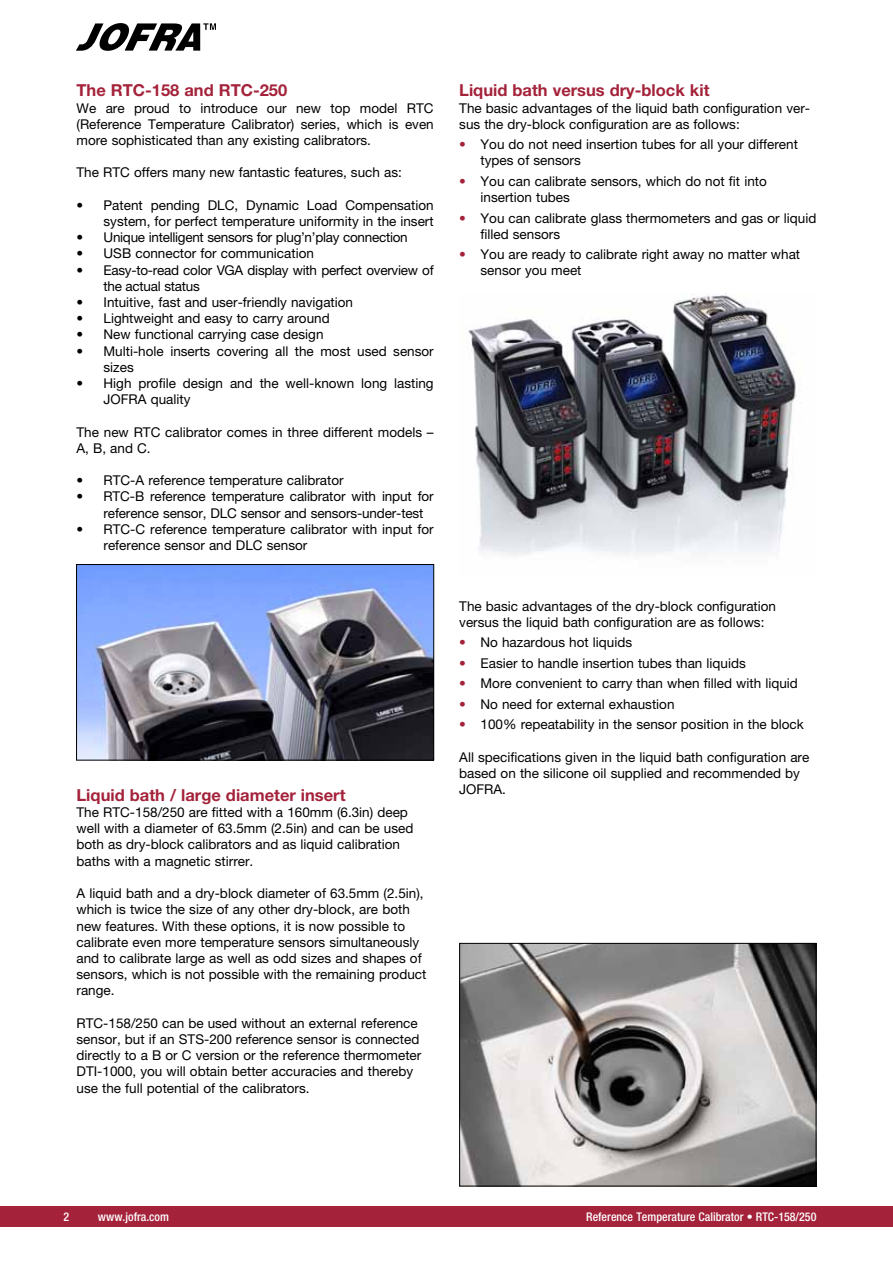
<style>
.page{position:relative;width:893px;height:1263px;background:#fff}
.page>*{position:absolute;margin:0;border:0;box-sizing:border-box;transform-origin:0 0}
.t1{font:700 16.5px "Helvetica Neue";color:#a4223a}
.t2{font:13.5px/16.2px "Helvetica Neue";color:#000}
.t3{font:13.5px/16.2px "Helvetica Neue";letter-spacing:-.02em;color:#000}
.t4{font:500 condensed 12px "Helvetica Neue";color:#fff}
.s1{color:#a4223a}
</style>
<div class="page">
<div style="left:0;top:1206px;width:893px;height:20px;background:#a4223a"></div>
<svg style="left:76px;top:23px;width:140px;height:28px"></svg>
<img style="left:461px;top:945px;width:353px;height:239px">
<div style="left:459px;top:943px;width:357px;height:243px;border:1px solid #000"></div>
<img style="left:78px;top:566px;width:354px;height:192px">
<div style="left:76px;top:564px;width:358px;height:196px;border:1px solid #000"></div>
<img style="left:468px;top:293px;width:328px;height:263px">
<p class="t1" style="left:77px;top:80px;width:212px">The RTC-158 and RTC-250</p>
<p class="t2" style="left:77px;top:99px;width:359px;text-align:justify">We are proud to introduce our new top model RTC (Reference Temperature Calibrator) series, which is even more sophisticated than any existing calibrators.</p>
<p class="t2" style="left:77px;top:164px;width:327px">The RTC offers many new fantastic features, such as:</p>
<p class="t2" style="left:77px;top:197px;width:359px;text-align:right">• Patent pending DLC, Dynamic Load Compensation system, for perfect temperature uniformity in the insert</p>
<p class="t3" style="left:77px;top:229px;width:333px">• Unique intelligent sensors for plug’n’play connection</p>
<p class="t2" style="left:77px;top:245px;width:239px">• USB connector for communication</p>
<p class="t3" style="left:104px;top:261px;width:332px;text-indent:-27px">• Easy-to-read color VGA display with perfect overview of the actual status</p>
<p class="t2" style="left:77px;top:294px;width:278px">• Intuitive, fast and user-friendly navigation</p>
<p class="t2" style="left:77px;top:310px;width:255px">• Lightweight and easy to carry around</p>
<p class="t2" style="left:77px;top:326px;width:249px">• New functional carrying case design</p>
<p class="t2" style="left:104px;top:342px;width:332px;text-indent:-27px">• Multi-hole inserts covering all the most used sensor sizes</p>
<p class="t2" style="left:104px;top:375px;width:332px;text-indent:-27px">• High profile design and the well-known long lasting<br>JOFRA quality</p>
<p class="t2" style="left:77px;top:423px;width:359px">The new RTC calibrator comes in three different models –<br>A, B, and C.</p>
<p class="t2" style="left:77px;top:472px;width:269px">• RTC-A reference temperature calibrator</p>
<p class="t2" style="left:104px;top:488px;width:332px;text-indent:-27px">• RTC-B reference temperature calibrator with input for reference sensor, DLC sensor and sensors-under-test</p>
<p class="t2" style="left:104px;top:521px;width:332px;text-indent:-27px">• RTC-C reference temperature calibrator with input for reference sensor and DLC sensor</p>
<p class="t1" style="left:77px;top:785px;width:270px">Liquid bath / large diameter insert</p>
<p class="t2" style="left:77px;top:804px;width:338px">The RTC-158/250 are fitted with a 160mm (6.3in) deep well with a diameter of 63.5mm (2.5in) and can be used both as dry-block calibrators and as liquid calibration baths with a magnetic stirrer.</p>
<p class="t2" style="left:77px;top:885px;width:351px">A liquid bath and a dry-block diameter of 63.5mm (2.5in), which is twice the size of any other dry-block, are both new features. With these options, it is now possible to calibrate even more temperature sensors simultaneously and to calibrate large as well as odd sizes and shapes of sensors, which is not possible with the remaining product range.</p>
<p class="t2" style="left:77px;top:1015px;width:346px">RTC-158/250 can be used without an external reference sensor, but if an STS-200 reference sensor is connected directly to a B or C version or the reference thermometer DTI-1000, you will obtain better accuracies and thereby use the full potential of the calibrators.</p>
<p class="t1" style="left:459px;top:80px;width:252px">Liquid bath versus dry-block kit</p>
<p class="t2" style="left:459px;top:99px;width:352px">The basic advantages of the liquid bath configuration ver&shy;sus the dry-block configuration are as follows:</p>
<p class="t2" style="left:480px;top:136px;width:319px;text-indent:-21px"><span class="s1">•</span> You do not need insertion tubes for all your different types of sensors</p>
<p class="t2" style="left:480px;top:173px;width:288px;text-indent:-21px"><span class="s1">•</span> You can calibrate sensors, which do not fit into insertion tubes</p>
<p class="t2" style="left:480px;top:209px;width:337px;text-indent:-21px"><span class="s1">•</span> You can calibrate glass thermometers and gas or liquid filled sensors</p>
<p class="t2" style="left:480px;top:246px;width:321px;text-indent:-21px"><span class="s1">•</span> You are ready to calibrate right away no matter what sensor you meet</p>
<p class="t2" style="left:459px;top:598px;width:318px">The basic advantages of the dry-block configuration versus the liquid bath configuration are as follows:</p>
<p class="t2" style="left:459px;top:634px;width:174px"><span class="s1">•</span> No hazardous hot liquids</p>
<p class="t2" style="left:459px;top:655px;width:288px"><span class="s1">•</span> Easier to handle insertion tubes than liquids</p>
<p class="t2" style="left:459px;top:675px;width:340px"><span class="s1">•</span> More convenient to carry than when filled with liquid</p>
<p class="t2" style="left:459px;top:696px;width:217px"><span class="s1">•</span> No need for external exhaustion</p>
<p class="t2" style="left:459px;top:716px;width:346px"><span class="s1">•</span> 100% repeatability in the sensor position in the block</p>
<p class="t2" style="left:459px;top:748px;width:352px">All specifications given in the liquid bath configuration are based on the silicone oil supplied and recommended by<br>JOFRA.</p>
<p class="t4" style="left:63px;top:1209px;width:7px">2</p>
<p class="t4" style="left:98px;top:1209px;width:73px">www.jofra.com</p>
<p class="t4" style="left:586px;top:1209px;width:232px">Reference Temperature Calibrator • RTC-158/250</p>
</div>
